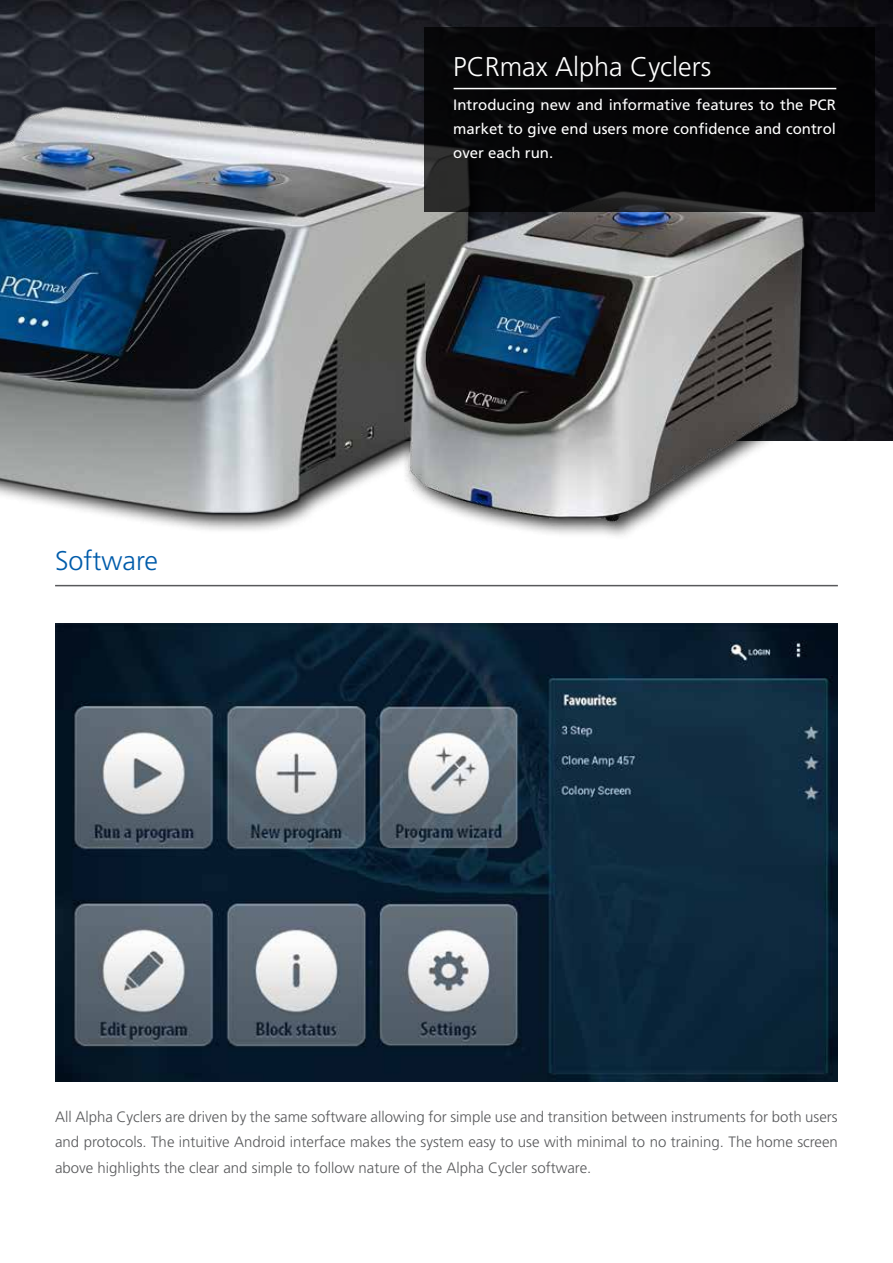
<style>
.page{position:relative;width:893px;height:1263px;background:#fff}
.page>*{position:absolute;margin:0;border:0;box-sizing:border-box;transform-origin:0 0}
.t1{font:300 27px "Frutiger";color:#fff}
.t2{font:300 27px "Frutiger";color:#005cab}
.t3{font:300 15px/25.5px "Frutiger";color:#58595b;text-align:justify}
.t4{font:15px/24px "Frutiger";color:#fff;text-align:justify}
</style>
<div class="page">
<img style="left:0;top:0;width:893px;height:536px">
<img style="left:55px;top:624px;width:783px;height:458px">
<hr style="left:55px;top:585px;width:783px;height:1px;background:#58595b">
<div style="left:424px;top:27px;width:451px;height:185px;background:#000"></div>
<hr style="left:454px;top:88px;width:382px;height:1px;background:#fff">
<h1 class="t1" style="left:453px;top:51px;width:260px">PCRmax Alpha Cyclers</h1>
<h1 class="t2" style="left:55px;top:545px;width:105px">Software</h1>
<p class="t4" style="left:453px;top:93px;width:384px">Introducing new and informative features to the PCR market to give end users more confidence and control over each run.</p>
<p class="t3" style="left:55px;top:1104px;width:784px">All Alpha Cyclers are driven by the same software allowing for simple use and transition between instruments for both users and protocols. The intuitive Android interface makes the system easy to use with minimal to no training. The home screen above highlights the clear and simple to follow nature of the Alpha Cycler software.</p>
</div>
